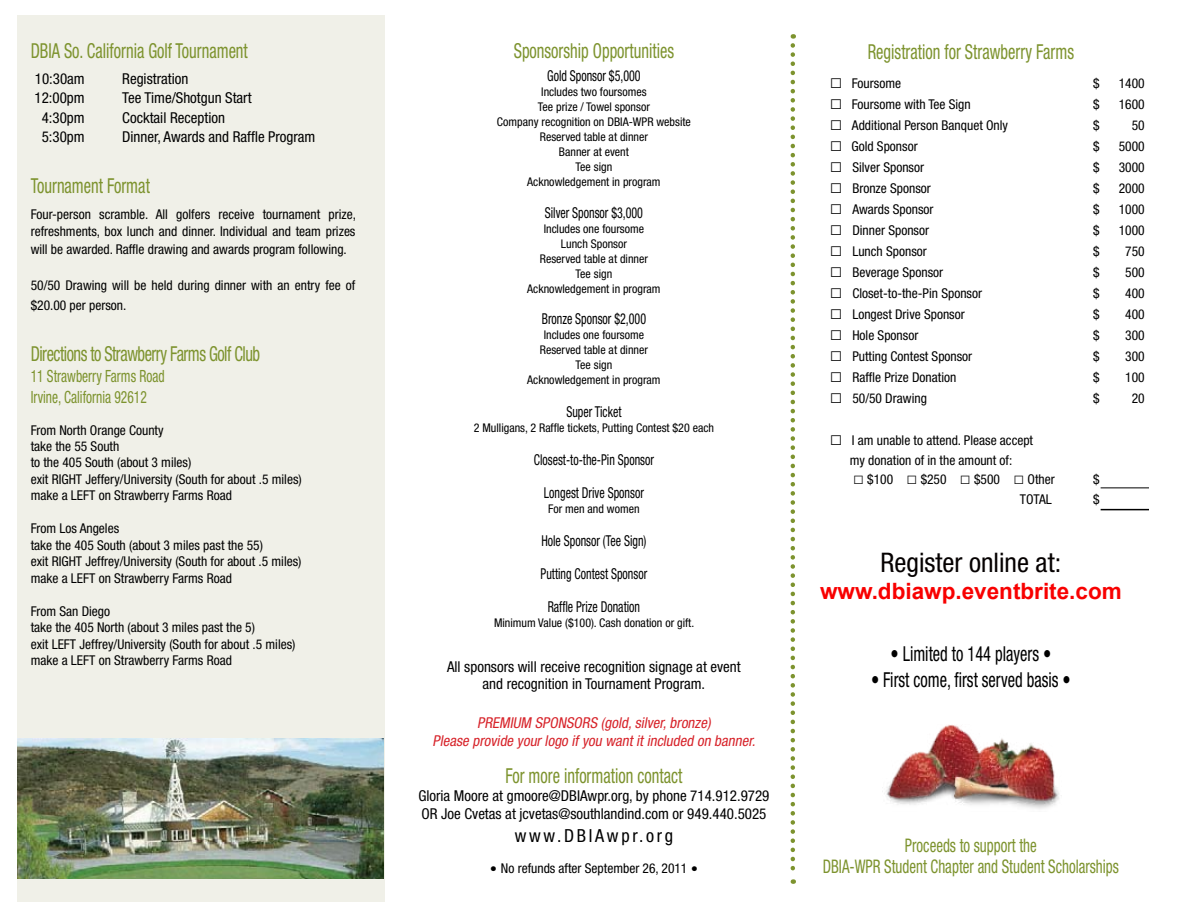
<style>
.page{position:relative;width:1188px;height:918px;background:#fff}
.page>*{position:absolute;margin:0;border:0;box-sizing:border-box;transform-origin:0 0}
.t1{font:condensed 27px "Helvetica Neue LT";color:#050000}
.t2{font:700 22.5px "Arial";color:#f80000}
.t3{font:condensed 20.7px "Helvetica Neue LT";color:#7d932e;scale:.8 1}
.t4{font:condensed 20.7px "Helvetica Neue LT";color:#000;scale:.8 1}
.t5{font:condensed 20.7px "Helvetica Neue LT";letter-spacing:-.03em;color:#7d932e;scale:.8 1}
.t6{font:condensed 18.75px/21px "Helvetica Neue LT";color:#7d932e;text-align:center;scale:.8 1}
.t7{font:condensed 18px "Helvetica Neue LT";letter-spacing:.15em;color:#000}
.t8{font:condensed 16.8px/21px "Helvetica Neue LT";color:#7d932e;scale:.8 1}
.t9{font:condensed 15px/16.5px "Helvetica Neue LT";color:#000;text-align:center}
.t10{font:condensed 15px "Helvetica Neue LT";color:#000;scale:.8 1}
.t11{font:italic condensed 15px/18px "Helvetica Neue LT";color:#d7232a;text-align:center}
.t12{font:condensed 13.5px/16.5px "Helvetica Neue LT";color:#000}
.t13{font:condensed 12px/15px "Helvetica Neue LT";color:#000;text-align:center}
.s1{font-family:"Verdana";font-stretch:normal}
.s2{font-family:"Arial";font-stretch:normal;font-size:21px}
.s3{font-family:"Arial";font-stretch:normal;font-size:18px}
</style>
<div class="page">
<div style="left:17px;top:15px;width:368px;height:887px;background:#f0f0e8"></div>
<svg style="left:791px;top:45px;width:4px;height:839px"></svg>
<hr style="left:1101px;top:488px;width:48px;height:1px;background:#000">
<hr style="left:1101px;top:509px;width:48px;height:1px;background:#000">
<img style="left:17px;top:739px;width:367px;height:139px">
<img style="left:886px;top:725px;width:173px;height:84px">
<h3 class="t3" style="left:31px;top:39px;width:273px">DBIA So. California Golf Tournament</h3>
<p class="t9" style="left:35px;top:70px;width:51px">10:30am</p>
<p class="t9" style="left:122px;top:70px;width:68px">Registration</p>
<p class="t9" style="left:35px;top:89px;width:52px">12:00pm</p>
<p class="t9" style="left:122px;top:89px;width:131px">Tee Time/Shotgun Start</p>
<p class="t9" style="left:42px;top:109px;width:44px">4:30pm</p>
<p class="t9" style="left:122px;top:109px;width:104px">Cocktail Reception</p>
<p class="t9" style="left:42px;top:128px;width:44px">5:30pm</p>
<p class="t9" style="left:122px;top:128px;width:195px">Dinner, Awards and Raffle Program</p>
<h3 class="t3" style="left:31px;top:174px;width:151px">Tournament Format</h3>
<p class="t12" style="left:31px;top:205px;width:327px;line-height:18px;text-align:justify">Four-person scramble. All golfers receive tournament prize, refreshments, box lunch and dinner. Individual and team prizes will be awarded. Raffle drawing and awards program following.</p>
<p class="t12" style="left:31px;top:276px;width:326px;line-height:19.5px">50/50 Drawing will be held during dinner with an entry fee of $20.00 per person.</p>
<h3 class="t5" style="left:31px;top:342px;width:288px">Directions to Strawberry Farms Golf Club</h3>
<p class="t8" style="left:31px;top:365px;width:169px">11 Strawberry Farms Road<br>Irvine, California 92612</p>
<p class="t12" style="left:31px;top:421px;width:273px">From North Orange County<br>take the 55 South<br>to the 405 South (about 3 miles)<br>exit RIGHT Jeffery/University (South for about .5 miles) make a LEFT on Strawberry Farms Road</p>
<p class="t12" style="left:31px;top:520px;width:272px">From Los Angeles<br>take the 405 South (about 3 miles past the 55)<br>exit RIGHT Jeffrey/University (South for about .5 miles) make a LEFT on Strawberry Farms Road</p>
<p class="t12" style="left:31px;top:603px;width:266px">From San Diego<br>take the 405 North (about 3 miles past the 5)<br>exit LEFT Jeffrey/University (South for about .5 miles) make a LEFT on Strawberry Farms Road</p>
<h3 class="t3" style="left:514px;top:39px;width:202px">Sponsorship Opportunities</h3>
<p class="t10" style="left:547px;top:67px;width:118px">Gold Sponsor $5,000</p>
<p class="t13" style="left:497px;top:85px;width:196px">Includes two foursomes<br>Tee prize / Towel sponsor<br>Company recognition on DBIA-WPR website<br>Reserved table at dinner<br>Banner at event<br>Tee sign<br>Acknowledgement in program</p>
<p class="t10" style="left:545px;top:204px;width:124px">Silver Sponsor $3,000</p>
<p class="t13" style="left:527px;top:221px;width:135px">Includes one foursome<br>Lunch Sponsor<br>Reserved table at dinner<br>Tee sign<br>Acknowledgement in program</p>
<p class="t10" style="left:542px;top:310px;width:132px">Bronze Sponsor $2,000</p>
<p class="t13" style="left:527px;top:328px;width:135px">Includes one foursome<br>Reserved table at dinner<br>Tee sign<br>Acknowledgement in program</p>
<p class="t10" style="left:566px;top:403px;width:70px">Super Ticket</p>
<p class="t13" style="left:474px;top:421px;width:242px">2 Mulligans, 2 Raffle tickets, Putting Contest $20 each</p>
<p class="t10" style="left:534px;top:451px;width:152px">Closest-to-the-Pin Sponsor</p>
<p class="t10" style="left:544px;top:484px;width:126px">Longest Drive Sponsor</p>
<p class="t13" style="left:548px;top:502px;width:93px">For men and women</p>
<p class="t10" style="left:541px;top:532px;width:133px">Hole Sponsor (Tee Sign)</p>
<p class="t10" style="left:541px;top:565px;width:135px">Putting Contest Sponsor</p>
<p class="t10" style="left:548px;top:598px;width:117px">Raffle Prize Donation</p>
<p class="t13" style="left:494px;top:616px;width:202px">Minimum Value ($100). Cash donation or gift.</p>
<p class="t9" style="left:447px;top:659px;width:295px">All sponsors will receive recognition signage at event and recognition in Tournament Program.</p>
<p class="t11" style="left:433px;top:714px;width:327px">PREMIUM SPONSORS (gold,silver,bronze)<br>Please provide yourlogo ifyou wantitincluded on banner.</p>
<h3 class="t3" style="left:505px;top:764px;width:223px">For more information contact</h3>
<p class="t9" style="left:418px;top:787px;width:353px;line-height:18px;text-align:left">Gloria Moore at gmoore@DBIAwpr.org, by phone 714.912.9729<br>OR Joe Cvetas at jcvetas@southlandind.com or 949.440.5025</p>
<h3 class="t7" style="left:515px;top:825px;width:160px">www.DBIAwpr.org</h3>
<p class="t12" style="left:490px;top:860px;width:210px"><span class="s1">•</span> No refunds after September 26, 2011 <span class="s1">•</span></p>
<h3 class="t3" style="left:868px;top:39px;width:259px">Registration for Strawberry Farms</h3>
<p class="t12" style="left:830px;top:75px;width:73px"><span class="s2">□</span> Foursome</p>
<p class="t12" style="left:1093px;top:75px;width:8px">$</p>
<p class="t12" style="left:1119px;top:75px;width:27px">1400</p>
<p class="t12" style="left:830px;top:96px;width:143px"><span class="s2">□</span> Foursome with Tee Sign</p>
<p class="t12" style="left:1093px;top:96px;width:8px">$</p>
<p class="t12" style="left:1119px;top:96px;width:27px">1600</p>
<p class="t12" style="left:830px;top:117px;width:180px"><span class="s2">□</span> Additional Person Banquet Only</p>
<p class="t12" style="left:1093px;top:117px;width:8px">$</p>
<p class="t12" style="left:1132px;top:117px;width:14px">50</p>
<p class="t12" style="left:830px;top:138px;width:89px"><span class="s2">□</span> Gold Sponsor</p>
<p class="t12" style="left:1093px;top:138px;width:8px">$</p>
<p class="t12" style="left:1119px;top:138px;width:27px">5000</p>
<p class="t12" style="left:830px;top:159px;width:96px"><span class="s2">□</span> Silver Sponsor</p>
<p class="t12" style="left:1093px;top:159px;width:8px">$</p>
<p class="t12" style="left:1119px;top:159px;width:27px">3000</p>
<p class="t12" style="left:830px;top:180px;width:103px"><span class="s2">□</span> Bronze Sponsor</p>
<p class="t12" style="left:1093px;top:180px;width:8px">$</p>
<p class="t12" style="left:1119px;top:180px;width:27px">2000</p>
<p class="t12" style="left:830px;top:201px;width:105px"><span class="s2">□</span> Awards Sponsor</p>
<p class="t12" style="left:1093px;top:201px;width:8px">$</p>
<p class="t12" style="left:1119px;top:201px;width:27px">1000</p>
<p class="t12" style="left:830px;top:222px;width:101px"><span class="s2">□</span> Dinner Sponsor</p>
<p class="t12" style="left:1093px;top:222px;width:8px">$</p>
<p class="t12" style="left:1119px;top:222px;width:27px">1000</p>
<p class="t12" style="left:830px;top:243px;width:99px"><span class="s2">□</span> Lunch Sponsor</p>
<p class="t12" style="left:1093px;top:243px;width:8px">$</p>
<p class="t12" style="left:1125px;top:243px;width:21px">750</p>
<p class="t12" style="left:830px;top:264px;width:115px"><span class="s2">□</span> Beverage Sponsor</p>
<p class="t12" style="left:1093px;top:264px;width:8px">$</p>
<p class="t12" style="left:1125px;top:264px;width:21px">500</p>
<p class="t12" style="left:830px;top:285px;width:154px"><span class="s2">□</span> Closet-to-the-Pin Sponsor</p>
<p class="t12" style="left:1093px;top:285px;width:8px">$</p>
<p class="t12" style="left:1125px;top:285px;width:21px">400</p>
<p class="t12" style="left:830px;top:306px;width:137px"><span class="s2">□</span> Longest Drive Sponsor</p>
<p class="t12" style="left:1093px;top:306px;width:8px">$</p>
<p class="t12" style="left:1125px;top:306px;width:21px">400</p>
<p class="t12" style="left:830px;top:327px;width:90px"><span class="s2">□</span> Hole Sponsor</p>
<p class="t12" style="left:1093px;top:327px;width:8px">$</p>
<p class="t12" style="left:1125px;top:327px;width:21px">300</p>
<p class="t12" style="left:830px;top:348px;width:144px"><span class="s2">□</span> Putting Contest Sponsor</p>
<p class="t12" style="left:1093px;top:348px;width:8px">$</p>
<p class="t12" style="left:1125px;top:348px;width:21px">300</p>
<p class="t12" style="left:830px;top:369px;width:128px"><span class="s2">□</span> Raffle Prize Donation</p>
<p class="t12" style="left:1093px;top:369px;width:8px">$</p>
<p class="t12" style="left:1125px;top:369px;width:21px">100</p>
<p class="t12" style="left:830px;top:390px;width:99px"><span class="s2">□</span> 50/50 Drawing</p>
<p class="t12" style="left:1093px;top:390px;width:8px">$</p>
<p class="t12" style="left:1132px;top:390px;width:14px">20</p>
<p class="t12" style="left:830px;top:431px;width:205px;line-height:19.5px;text-align:center"><span class="s2">□</span> I am unable to attend. Please accept my donation of in the amount of:</p>
<p class="t12" style="left:853px;top:471px;width:203px"><span class="s3">□</span> $100 <span class="s3">□</span> $250 <span class="s3">□</span> $500 <span class="s3">□</span> Other</p>
<p class="t12" style="left:1093px;top:471px;width:8px">$</p>
<p class="t12" style="left:1020px;top:491px;width:34px">TOTAL</p>
<p class="t12" style="left:1093px;top:491px;width:8px">$</p>
<h1 class="t1" style="left:881px;top:547px;width:182px">Register online at:</h1>
<h2 class="t2" style="left:820px;top:576px;width:303px">www.dbiawp.eventbrite.com</h2>
<h3 class="t4" style="left:890px;top:642px;width:203px">• Limited to 144 players •</h3>
<h3 class="t4" style="left:871px;top:668px;width:251px">• First come, first served basis •</h3>
<h3 class="t6" style="left:823px;top:835px;width:372px">Proceeds to support the<br>DBIA-WPR Student Chapter and Student Scholarships</h3>
</div>
